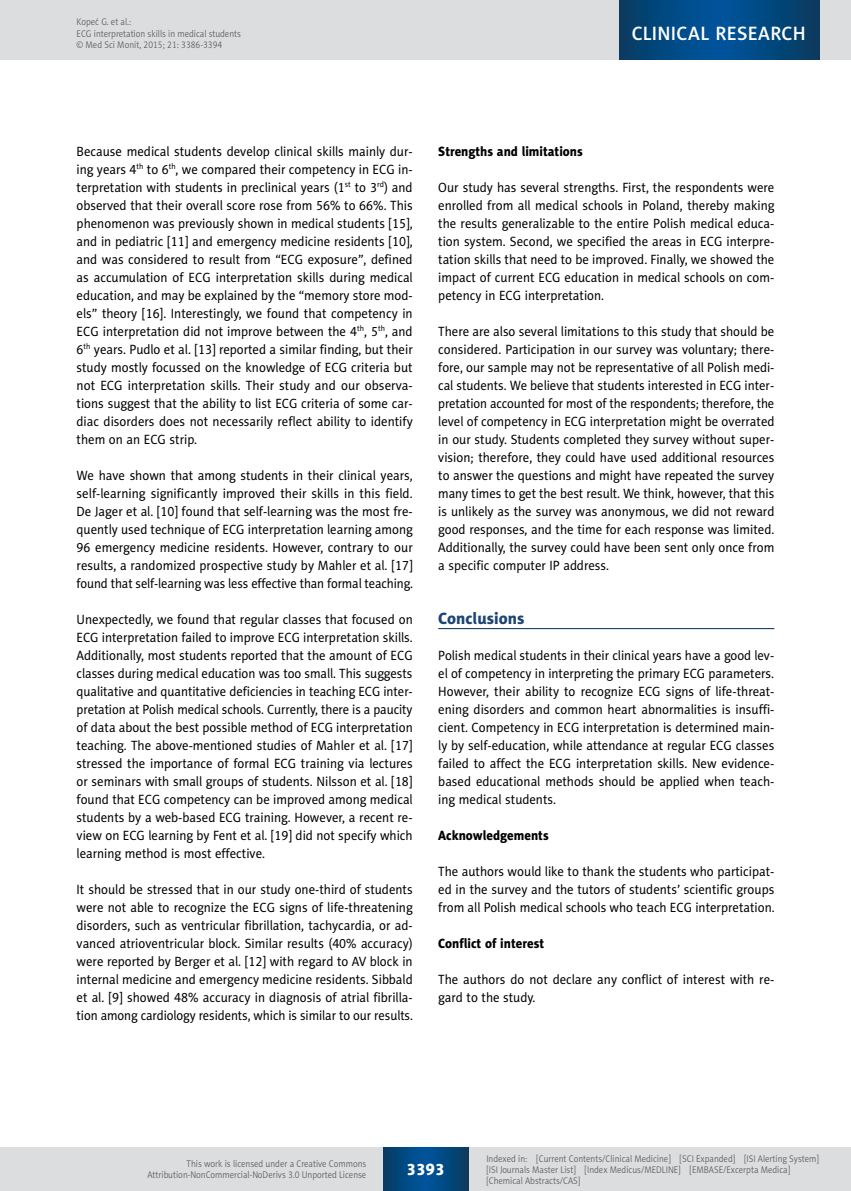
<style>
.page{position:relative;width:851px;height:1191px;background:#fff}
.page>*{position:absolute;margin:0;border:0;box-sizing:border-box;transform-origin:0 0}
.t1{font:19.5px "Naomi Sans EFN Medium";letter-spacing:.015em;color:#fff}
.t2{font:16.5px "Naomi Sans EFN Heavy";color:#1d4574}
.t3{font:16.5px "Naomi Sans EFN Heavy";color:#fff}
.t4{font:13.5px/18px "Naomi Sans EFN";color:#000;text-align:justify;scale:.95 1}
.t5{font:13.5px "Naomi Sans EFN Heavy";color:#000;scale:.95 1}
.t6{font:9.75px/11.2px "Naomi Sans EFN Light";color:#58595b;scale:.9 1}
</style>
<div class="page">
<hr style="left:438px;top:628px;width:336px;height:1px;background:#002b5c">
<div style="left:0;top:1148px;width:850px;height:43px;background:#dcddde"></div>
<svg style="left:383px;top:1147px;width:85px;height:43px;background:#02487f"></svg>
<div style="left:0;top:0;width:850px;height:60px;background:#dcddde"></div>
<svg style="left:619px;top:0;width:200px;height:60px;background:#02487f"></svg>
<p class="t6" style="left:77px;top:16px;width:184px">Kopeć G. et al.:<br>ECG interpretation skills in medical students © Med Sci Monit, 2015; 21: 3386-3394</p>
<h1 class="t1" style="left:631px;top:22px;width:175px">CLINICAL RESEARCH</h1>
<p class="t4" style="left:77px;top:142px;width:355px">Because medical students develop clinical skills mainly dur&shy;ing years 4<sup>th</sup> to 6<sup>th</sup>, we compared their competency in ECG in&shy;terpretation with students in preclinical years (1<sup>st</sup> to 3<sup>rd</sup>) and observed that their overall score rose from 56% to 66%. This phenomenon was previously shown in medical students [15], and in pediatric [11] and emergency medicine residents [10], and was considered to result from “ECG exposure”, defined as accumulation of ECG interpretation skills during medical education, and may be explained by the “memory store mod&shy;els” theory [16]. Interestingly, we found that competency in ECG interpretation did not improve between the 4<sup>th</sup>, 5<sup>th</sup>, and 6<sup>th</sup> years. Pudlo et al. [13] reported a similar finding, but their study mostly focussed on the knowledge of ECG criteria but not ECG interpretation skills. Their study and our observa&shy;tions suggest that the ability to list ECG criteria of some car&shy;diac disorders does not necessarily reflect ability to identify them on an ECG strip.</p>
<p class="t4" style="left:77px;top:466px;width:355px">We have shown that among students in their clinical years, self-learning significantly improved their skills in this field.<br>De Jager et al. [10] found that self-learning was the most fre&shy;quently used technique of ECG interpretation learning among 96 emergency medicine residents. However, contrary to our results, a randomized prospective study by Mahler et al. [17] found that self-learning was less effective than formal teaching.</p>
<p class="t4" style="left:77px;top:610px;width:355px">Unexpectedly, we found that regular classes that focused on ECG interpretation failed to improve ECG interpretation skills.<br>Additionally, most students reported that the amount of ECG classes during medical education was too small. This suggests qualitative and quantitative deficiencies in teaching ECG inter&shy;pretation at Polish medical schools. Currently, there is a paucity of data about the best possible method of ECG interpretation teaching. The above-mentioned studies of Mahler et al. [17] stressed the importance of formal ECG training via lectures or seminars with small groups of students. Nilsson et al. [18] found that ECG competency can be improved among medical students by a web-based ECG training. However, a recent re&shy;view on ECG learning by Fent et al. [19] did not specify which learning method is most effective.</p>
<p class="t4" style="left:77px;top:880px;width:355px">It should be stressed that in our study one-third of students were not able to recognize the ECG signs of life-threatening disorders, such as ventricular fibrillation, tachycardia, or ad&shy;vanced atrioventricular block. Similar results (40% accuracy) were reported by Berger et al. [12] with regard to AV block in internal medicine and emergency medicine residents. Sibbald et al. [9] showed 48% accuracy in diagnosis of atrial fibrilla&shy;tion among cardiology residents, which is similar to our results.</p>
<p class="t5" style="left:438px;top:143px;width:154px">Strengths and limitations</p>
<p class="t4" style="left:438px;top:178px;width:355px">Our study has several strengths. First, the respondents were enrolled from all medical schools in Poland, thereby making the results generalizable to the entire Polish medical educa&shy;tion system. Second, we specified the areas in ECG interpre&shy;tation skills that need to be improved. Finally, we showed the impact of current ECG education in medical schools on com&shy;petency in ECG interpretation.</p>
<p class="t4" style="left:438px;top:322px;width:355px">There are also several limitations to this study that should be considered. Participation in our survey was voluntary; there&shy;fore, our sample may not be representative of all Polish medi&shy;cal students. We believe that students interested in ECG inter&shy;pretation accounted for most of the respondents; therefore, the level of competency in ECG interpretation might be overrated in our study. Students completed they survey without super&shy;vision; therefore, they could have used additional resources to answer the questions and might have repeated the survey many times to get the best result. We think, however, that this is unlikely as the survey was anonymous, we did not reward good responses, and the time for each response was limited.<br>Additionally, the survey could have been sent only once from a specific computer IP address.</p>
<p class="t2" style="left:438px;top:608px;width:88px">Conclusions</p>
<p class="t4" style="left:438px;top:646px;width:355px">Polish medical students in their clinical years have a good lev&shy;el of competency in interpreting the primary ECG parameters.<br>However, their ability to recognize ECG signs of life-threat&shy;ening disorders and common heart abnormalities is insuffi&shy;cient. Competency in ECG interpretation is determined main&shy;ly by self-education, while attendance at regular ECG classes failed to affect the ECG interpretation skills. New evidence&shy;based educational methods should be applied when teach&shy;ing medical students.</p>
<p class="t5" style="left:438px;top:827px;width:118px">Acknowledgements</p>
<p class="t4" style="left:438px;top:862px;width:355px">The authors would like to thank the students who participat&shy;ed in the survey and the tutors of students’ scientific groups from all Polish medical schools who teach ECG interpretation.</p>
<p class="t5" style="left:438px;top:935px;width:113px">Conflict of interest</p>
<p class="t4" style="left:438px;top:970px;width:355px">The authors do not declare any conflict of interest with re&shy;gard to the study.</p>
<p class="t6" style="left:147px;top:1158px;width:245px;text-align:right">This work is licensed under a Creative Commons<br>Attribution-NonCommercial-NoDerivs 3.0 Unported License</p>
<p class="t3" style="left:406px;top:1159px;width:40px">3393</p>
<p class="t6" style="left:486px;top:1152px;width:371px">Indexed in: [Current Contents/Clinical Medicine] [SCI Expanded] [ISI Alerting System] [ISI Journals Master List] [Index Medicus/MEDLINE] [EMBASE/Excerpta Medica] [Chemical Abstracts/CAS]</p>
</div>
